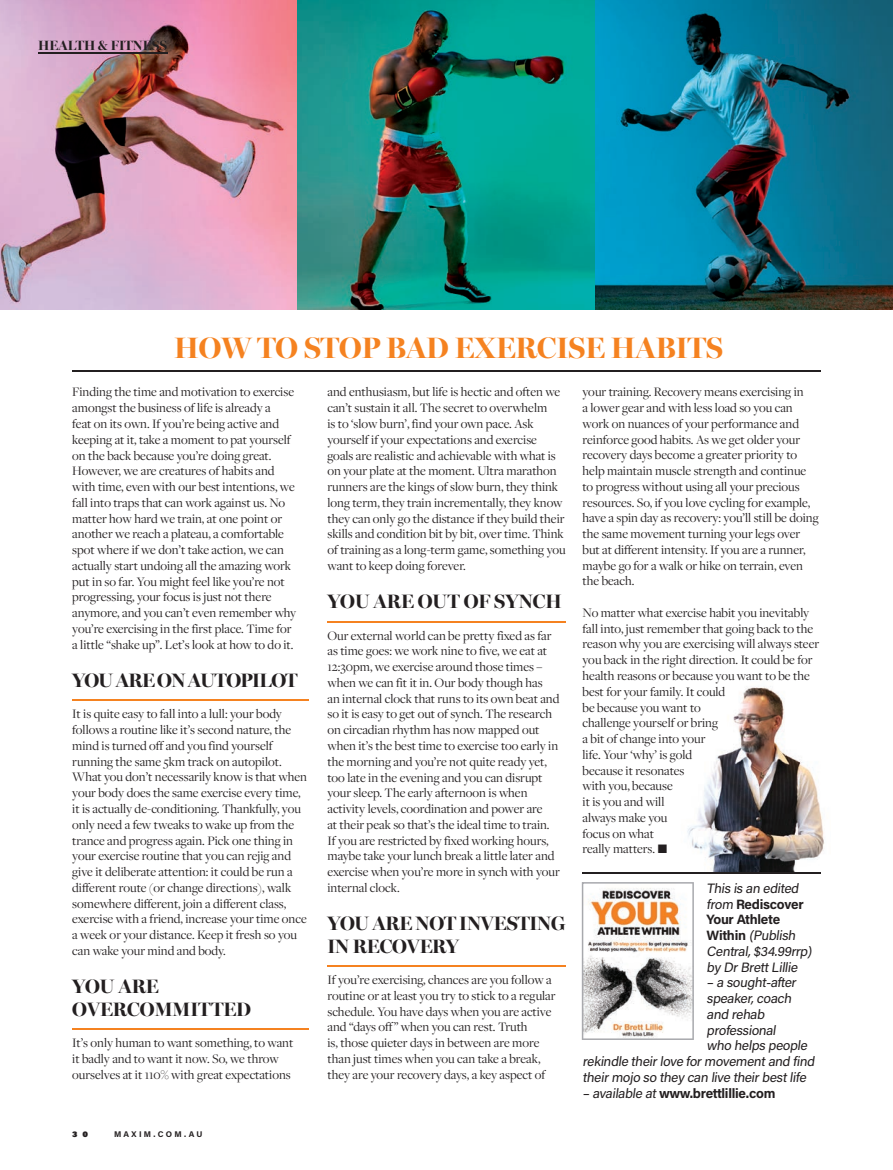
<style>
.page{position:relative;width:893px;height:1170px;background:#fff}
.page>*{position:absolute;margin:0;border:0;box-sizing:border-box;transform-origin:0 0}
.t1{font:700 29.55px "Miller Banner";color:#f58220}
.t2{font:700 19.5px/22.5px "Miller Banner";letter-spacing:-.01em;color:#231f20}
.t3{font:700 19.5px "Miller Banner";letter-spacing:-.03em;color:#231f20}
.t4{font:13.5px/15.8px "Freight Disp Pro";color:#231f20}
.t5{font:13.5px/15.8px "Acumin Pro";color:#231f20}
.t6{font:700 13.5px "Acumin Pro";letter-spacing:-.02em;color:#231f20}
.t7{font:700 13.5px "Miller Banner";color:#231f20}
.t8{font:700 8.25px "Acumin Pro";letter-spacing:.28em;color:#231f20}
.t9{font:900 8.25px "Acumin Pro";color:#231f20}
.s1{font-weight:700}
.s2{font-weight:400}
</style>
<div class="page">
<img style="left:687px;top:687px;width:137px;height:185px">
<img style="left:0;top:0;width:298px;height:310px">
<img style="left:298px;top:0;width:297px;height:310px">
<img style="left:595px;top:0;width:298px;height:310px">
<hr style="left:38px;top:52px;width:129px;height:1px;background:#231f20">
<hr style="left:72px;top:699px;width:236px;height:2px;background:#f58220">
<hr style="left:72px;top:1028px;width:236px;height:1px;background:#f58220">
<hr style="left:327px;top:620px;width:239px;height:2px;background:#f58220">
<hr style="left:327px;top:965px;width:239px;height:1px;background:#f58220">
<hr style="left:72px;top:370px;width:749px;height:1px;background:#231f20">
<hr style="left:583px;top:872px;width:238px;height:1px;background:#231f20">
<svg style="left:582px;top:882px;width:112px;height:157px"></svg>
<p class="t7" style="left:38px;top:37px;width:131px">HEALTH &amp; FITNESS</p>
<h1 class="t1" style="left:174px;top:329px;width:550px">HOW TO STOP BAD EXERCISE HABITS</h1>
<p class="t4" style="left:72px;top:384px;width:226px">Finding the time and motivation to exercise amongst the business of life is already a<br>feat on its own. If you’re being active and keeping at it, take a moment to pat yourself on the back because you’re doing great.<br>However, we are creatures of habits and with time, even with our best intentions, we fall into traps that can work against us. No matter how hard we train, at one point or another we reach a plateau, a comfortable spot where if we don’t take action, we can actually start undoing all the amazing work put in so far. You might feel like you’re not progressing, your focus is just not there anymore, and you can’t even remember why you’re exercising in the first place. Time for a little “shake up”. Let’s look at how to do it.</p>
<h2 class="t3" style="left:72px;top:668px;width:227px">YOU ARE ON AUTOPILOT</h2>
<p class="t4" style="left:72px;top:705px;width:236px">It is quite easy to fall into a lull: your body follows a routine like it’s second nature, the mind is turned off and you find yourself running the same 5km track on autopilot.<br>What you don’t necessarily know is that when your body does the same exercise every time, it is actually de-conditioning. Thankfully, you only need a few tweaks to wake up from the trance and progress again. Pick one thing in your exercise routine that you can rejig and give it deliberate attention: it could be run a different route (or change directions), walk somewhere different, join a different class, exercise with a friend, increase your time once a week or your distance. Keep it fresh so you can wake your mind and body.</p>
<h2 class="t2" style="left:72px;top:974px;width:180px">YOU ARE<br>OVERCOMMITTED</h2>
<p class="t4" style="left:72px;top:1034px;width:223px">It’s only human to want something, to want it badly and to want it now. So, we throw ourselves at it 110% with great expectations</p>
<p class="t9" style="left:72px;top:1127px;width:17px">3 0</p>
<p class="t8" style="left:114px;top:1127px;width:90px">MAXIM.COM.AU</p>
<p class="t4" style="left:327px;top:384px;width:240px">and enthusiasm, but life is hectic and often we can’t sustain it all. The secret to overwhelm<br>is to ‘slow burn’, find your own pace. Ask yourself if your expectations and exercise goals are realistic and achievable with what is on your plate at the moment. Ultra marathon runners are the kings of slow burn, they think long term, they train incrementally, they know they can only go the distance if they build their skills and condition bit by bit, over time. Think of training as a long-term game, something you want to keep doing forever.</p>
<h2 class="t2" style="left:327px;top:590px;width:236px">YOU ARE OUT OF SYNCH</h2>
<p class="t4" style="left:327px;top:627px;width:234px">Our external world can be pretty fixed as far as time goes: we work nine to five, we eat at 12:30pm, we exercise around those times – when we can fit it in. Our body though has<br>an internal clock that runs to its own beat and so it is easy to get out of synch. The research on circadian rhythm has now mapped out when it’s the best time to exercise too early in the morning and you’re not quite ready yet, too late in the evening and you can disrupt your sleep. The early afternoon is when activity levels, coordination and power are<br>at their peak so that’s the ideal time to train.<br>If you are restricted by fixed working hours, maybe take your lunch break a little later and exercise when you’re more in synch with your internal clock.</p>
<h2 class="t2" style="left:327px;top:911px;width:240px">YOU ARE NOT INVESTING<br>IN RECOVERY</h2>
<p class="t4" style="left:327px;top:971px;width:230px">If you’re exercising, chances are you follow a routine or at least you try to stick to a regular schedule. You have days when you are active and “days off” when you can rest. Truth<br>is, those quieter days in between are more than just times when you can take a break, they are your recovery days, a key aspect of</p>
<p class="t4" style="left:583px;top:383px;width:238px">your training. Recovery means exercising in<br>a lower gear and with less load so you can work on nuances of your performance and reinforce good habits. As we get older your recovery days become a greater priority to help maintain muscle strength and continue to progress without using all your precious resources. So, if you love cycling for example, have a spin day as recovery: you’ll still be doing the same movement turning your legs over but at different intensity. If you are a runner, maybe go for a walk or hike on terrain, even the beach.</p>
<p class="t4" style="left:583px;top:604px;width:238px">No matter what exercise habit you inevitably fall into, just remember that going back to the reason why you are exercising will always steer you back in the right direction. It could be for health reasons or because you want to be the best for your family. It could<br>be because you want to<br>challenge yourself or bring<br>a bit of change into your<br>life. Your ‘why’ is gold<br>because it resonates<br>with you, because<br>it is you and will<br>always make you<br>focus on what<br>really matters. T</p>
<p class="t5" style="left:707px;top:879px;width:109px">This is an edited from <span class="s1">Rediscover<br>Your Athlete<br>With i n</span> (Publish<br>Central,$34.99rrp) by DrBrettLillie</p>
<p class="t5" style="left:707px;top:974px;width:93px">– a sought-after</p>
<p class="t5" style="left:707px;top:989px;width:89px">speaker,coach</p>
<p class="t5" style="left:707px;top:1005px;width:62px">and rehab</p>
<p class="t5" style="left:707px;top:1021px;width:73px">professional</p>
<p class="t5" style="left:707px;top:1037px;width:104px">who helps people</p>
<p class="t5" style="left:583px;top:1052px;width:236px">rekindle theirlove formovementand find</p>
<p class="t5" style="left:583px;top:1068px;width:227px">theirmojo so they can live theirbestlife</p>
<p class="t6" style="left:583px;top:1083px;width:194px"><span class="s2">– available at</span>www.brettlillie.com</p>
</div>
